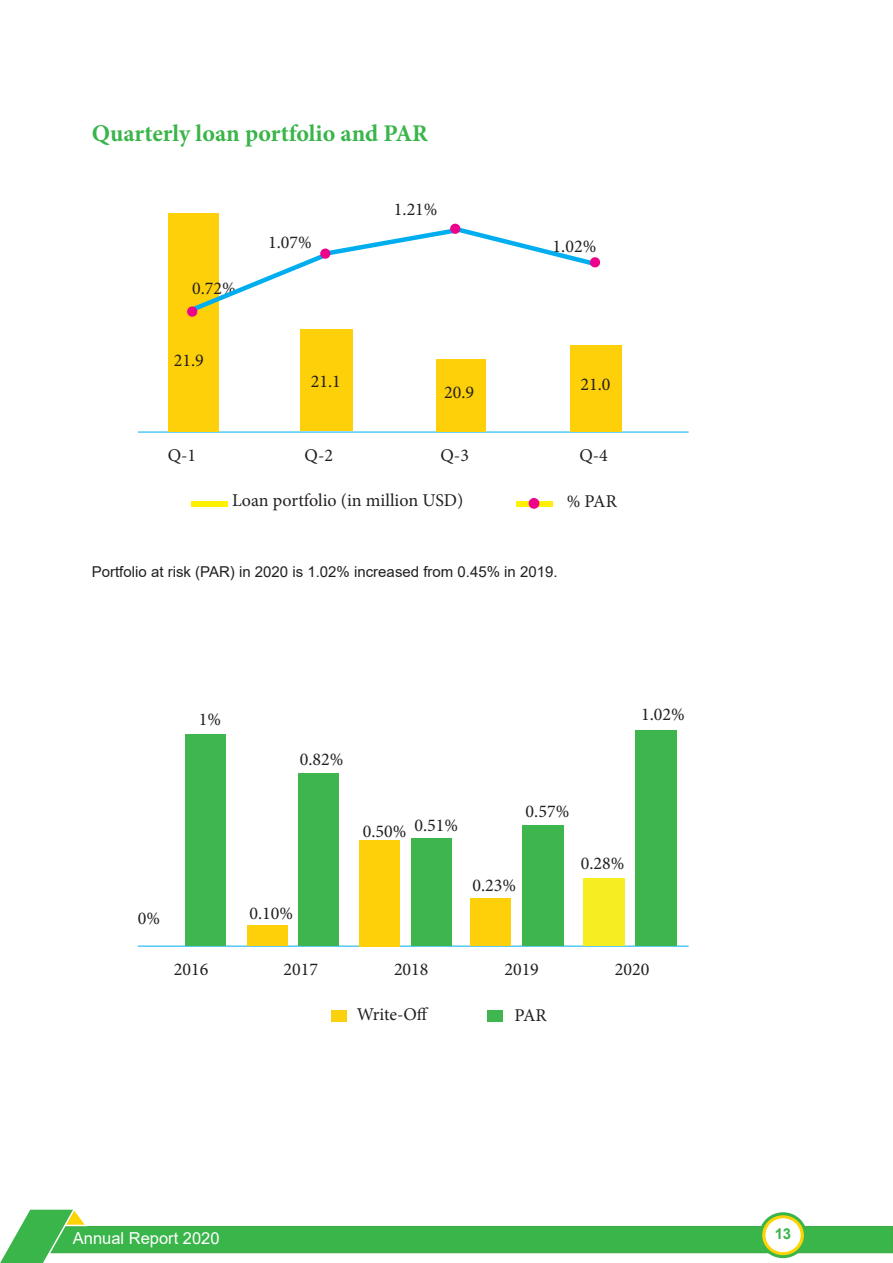
<style>
.page{position:relative;width:893px;height:1263px;background:#fff}
.page>*{position:absolute;margin:0;border:0;box-sizing:border-box;transform-origin:0 0}
.t1{font:700 24px "Minion Pro";color:#3ab54a}
.t2{font:18px "Minion Pro";color:#231f20}
.t3{font:16.5px "Arial";color:#fff}
.t4{font:15px "Arial";color:#231f20}
.t5{font:700 15px "Arial";color:#3ab54a}
</style>
<div class="page">
<div style="left:25px;top:1226px;width:868px;height:27px;background:#3ab54a"></div>
<svg style="left:761px;top:1214px;width:44px;height:43px"></svg>
<div style="left:759px;top:1212px;width:48px;height:46px;border:3px solid #3ab54a;border-radius:50%"></div>
<div style="left:767px;top:1220px;width:32px;height:31px;background:#fff;border-radius:50%"></div>
<div style="left:765px;top:1218px;width:36px;height:34px;border:3px solid #fff;border-radius:50%"></div>
<svg style="left:0;top:1209px;width:88px;height:54px"></svg>
<hr style="left:138px;top:432px;width:551px;height:1px;background:#00aeef">
<div style="left:168px;top:213px;width:51px;height:218px;background:#fdd009"></div>
<div style="left:300px;top:330px;width:52px;height:101px;background:#fdd009"></div>
<div style="left:437px;top:359px;width:49px;height:72px;background:#fdd009"></div>
<div style="left:571px;top:345px;width:51px;height:87px;background:#fdd009"></div>
<div style="left:191px;top:501px;width:37px;height:5px;background:#fff101"></div>
<div style="left:517px;top:501px;width:36px;height:5px;background:#fff101"></div>
<div style="left:529px;top:498px;width:10px;height:11px;background:#ed028c;border-radius:50%"></div>
<div style="left:187px;top:306px;width:10px;height:11px;border:2px solid #ed028c;border-radius:50%"></div>
<svg style="left:187px;top:224px;width:413px;height:91px"></svg>
<div style="left:451px;top:224px;width:9px;height:9px;background:#ed028c;border-radius:50%"></div>
<div style="left:450px;top:224px;width:10px;height:10px;border:2px solid #ed028c;border-radius:50%"></div>
<div style="left:591px;top:258px;width:8px;height:9px;background:#ed028c;border-radius:50%"></div>
<div style="left:590px;top:257px;width:10px;height:10px;border:2px solid #ed028c;border-radius:50%"></div>
<hr style="left:138px;top:946px;width:551px;height:1px;background:#00aeef">
<div style="left:186px;top:734px;width:40px;height:212px;background:#3fb64e"></div>
<div style="left:298px;top:773px;width:41px;height:173px;background:#3fb64d"></div>
<div style="left:247px;top:926px;width:40px;height:20px;background:#fdd009"></div>
<div style="left:360px;top:840px;width:40px;height:106px;background:#fdd009"></div>
<div style="left:411px;top:838px;width:40px;height:108px;background:#3fb64d"></div>
<div style="left:471px;top:898px;width:40px;height:48px;background:#fdd009"></div>
<div style="left:522px;top:825px;width:42px;height:121px;background:#3fb64d"></div>
<div style="left:583px;top:878px;width:41px;height:68px;background:#f7ee21"></div>
<div style="left:635px;top:730px;width:42px;height:216px;background:#3fb64d"></div>
<div style="left:487px;top:1010px;width:15px;height:12px;background:#3fb64e"></div>
<div style="left:331px;top:1010px;width:15px;height:12px;background:#fcd00c"></div>
<h1 class="t1" style="left:92px;top:116px;width:338px">Quarterly loan portfolio and PAR</h1>
<p class="t2" style="left:192px;top:277px;width:45px">0.72%</p>
<p class="t2" style="left:174px;top:348px;width:32px">21.9</p>
<p class="t2" style="left:268px;top:230px;width:45px">1.07%</p>
<p class="t2" style="left:311px;top:369px;width:32px">21.1</p>
<p class="t2" style="left:394px;top:197px;width:45px">1.21%</p>
<p class="t2" style="left:444px;top:381px;width:32px">20.9</p>
<p class="t2" style="left:553px;top:234px;width:45px">1.02%</p>
<p class="t2" style="left:580px;top:373px;width:32px">21.0</p>
<p class="t2" style="left:168px;top:443px;width:30px">Q-1</p>
<p class="t2" style="left:305px;top:443px;width:30px">Q-2</p>
<p class="t2" style="left:440px;top:443px;width:30px">Q-3</p>
<p class="t2" style="left:579px;top:443px;width:30px">Q-4</p>
<p class="t2" style="left:232px;top:488px;width:233px">Loan portfolio (in million USD)</p>
<p class="t2" style="left:567px;top:489px;width:51px">% PAR</p>
<p class="t4" style="left:92px;top:561px;width:467px">Portfolio at risk (PAR) in 2020 is 1.02% increased from 0.45% in 2019.</p>
<p class="t2" style="left:138px;top:906px;width:24px">0%</p>
<p class="t2" style="left:199px;top:708px;width:24px">1%</p>
<p class="t2" style="left:300px;top:747px;width:45px">0.82%</p>
<p class="t2" style="left:249px;top:901px;width:45px">0.10%</p>
<p class="t2" style="left:641px;top:702px;width:45px">1.02%</p>
<p class="t2" style="left:363px;top:820px;width:45px">0.50%</p>
<p class="t2" style="left:415px;top:813px;width:45px">0.51%</p>
<p class="t2" style="left:526px;top:799px;width:45px">0.57%</p>
<p class="t2" style="left:472px;top:873px;width:45px">0.23%</p>
<p class="t2" style="left:581px;top:851px;width:45px">0.28%</p>
<p class="t2" style="left:174px;top:957px;width:36px">2016</p>
<p class="t2" style="left:284px;top:957px;width:36px">2017</p>
<p class="t2" style="left:394px;top:957px;width:36px">2018</p>
<p class="t2" style="left:504px;top:957px;width:36px">2019</p>
<p class="t2" style="left:615px;top:957px;width:36px">2020</p>
<p class="t3" style="left:73px;top:1227px;width:148px">Annual Report 2020</p>
<p class="t2" style="left:357px;top:1002px;width:73px">Write-Off</p>
<p class="t2" style="left:514px;top:1003px;width:34px">PAR</p>
<p class="t5" style="left:775px;top:1223px;width:18px">13</p>
</div>
